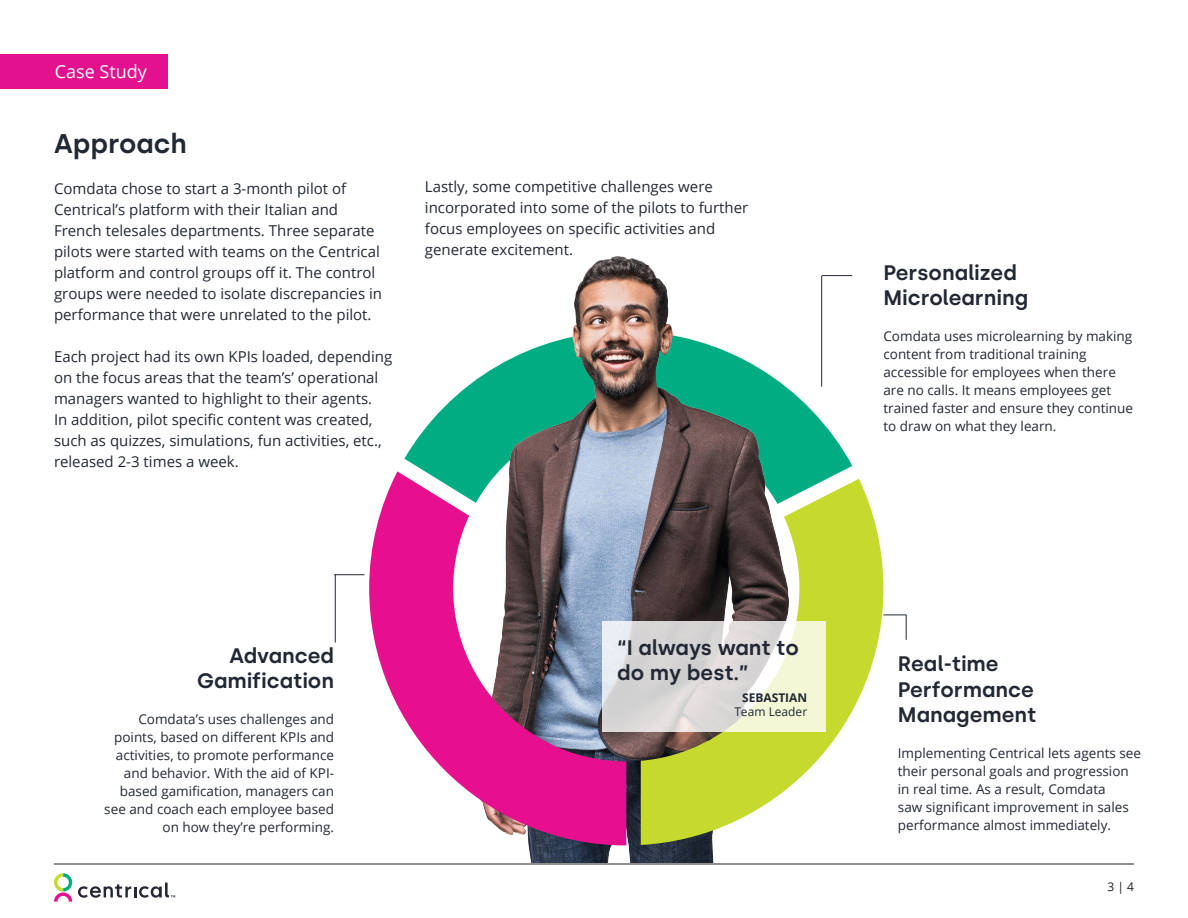
<style>
.page{position:relative;width:1188px;height:918px;background:#fff}
.page>*{position:absolute;margin:0;border:0;box-sizing:border-box;transform-origin:0 0}
.t1{font:600 27px "Silka";color:#222834}
.t2{font:600 21px/25.2px "Silka";color:#222834}
.t3{font:18px "Open Sans";color:#fff}
.t4{font:15px/21px "Open Sans";color:#222834}
.t5{font:13.5px/18px "Open Sans";color:#222834}
.t6{font:12px "Open Sans";color:#222834}
.t7{font:700 12px "Open Sans";color:#222834}
.t8{font:12px "Open Sans";color:#231f20}
</style>
<div class="page">
<hr style="left:54px;top:864px;width:1080px;height:1px;background:#231f20">
<svg style="left:54px;top:873px;width:18px;height:29px"></svg>
<svg style="left:78px;top:883px;width:97px;height:15px"></svg>
<div style="left:0;top:54px;width:167px;height:35px;background:#e4118e"></div>
<svg style="left:404px;top:331px;width:448px;height:148px"></svg>
<img style="left:468px;top:256px;width:345px;height:607px">
<hr style="left:334px;top:574px;width:30px;height:1px;background:#222834">
<hr style="left:822px;top:275px;width:30px;height:1px;background:#222834">
<svg style="left:883px;top:615px;width:24px;height:25px"></svg>
<hr style="left:335px;top:575px;width:1px;height:68px;background:#222834">
<hr style="left:821px;top:276px;width:1px;height:111px;background:#222834">
<svg style="left:369px;top:471px;width:257px;height:374px"></svg>
<svg style="left:641px;top:479px;width:242px;height:366px"></svg>
<svg style="left:603px;top:621px;width:223px;height:111px;background:#e2e1d9"></svg>
<p class="t3" style="left:55px;top:59px;width:94px">Case Study</p>
<p class="t1" style="left:54px;top:128px;width:134px">Approach</p>
<p class="t4" style="left:54px;top:178px;width:330px">Comdata chose to start a 3-month pilot of Centrical’s platform with their Italian and French telesales departments. Three separate pilots were started with teams on the Centrical platform and control groups off it. The control groups were needed to isolate discrepancies in performance that were unrelated to the pilot.</p>
<p class="t4" style="left:54px;top:346px;width:340px">Each project had its own KPIs loaded, depending on the focus areas that the team’s’ operational managers wanted to highlight to their agents.<br>In addition, pilot specific content was created, such as quizzes, simulations, fun activities, etc., released 2-3 times a week.</p>
<p class="t4" style="left:425px;top:176px;width:325px">Lastly, some competitive challenges were incorporated into some of the pilots to further focus employees on specific activities and generate excitement.</p>
<p class="t2" style="left:197px;top:643px;width:139px;text-align:right">Advanced<br>Gamification</p>
<p class="t5" style="left:104px;top:709px;width:231px;text-align:right">Comdata’s uses challenges and points, based on different KPIs and activities, to promote performance and behavior. With the aid of KPI&shy;based gamification, managers can see and coach each employee based on how they’re performing.</p>
<p class="t2" style="left:617px;top:635px;width:183px">“I always want to</p>
<p class="t2" style="left:617px;top:660px;width:133px">do my best.”</p>
<p class="t7" style="left:742px;top:689px;width:67px">SEBASTIAN</p>
<p class="t6" style="left:734px;top:704px;width:74px">Team Leader</p>
<p class="t2" style="left:883px;top:260px;width:146px">Personalized<br>Microlearning</p>
<p class="t5" style="left:883px;top:327px;width:251px">Comdata uses microlearning by making content from traditional training accessible for employees when there are no calls. It means employees get trained faster and ensure they continue to draw on what they learn.</p>
<p class="t2" style="left:898px;top:651px;width:102px">Real-time</p>
<p class="t2" style="left:898px;top:677px;width:140px">Performance<br>Management</p>
<p class="t5" style="left:898px;top:744px;width:245px">Implementing Centrical lets agents see their personal goals and progression in real time. As a result, Comdata<br>saw significant improvement in sales performance almost immediately.</p>
<p class="t8" style="left:1107px;top:879px;width:28px">3 | 4</p>
</div>
